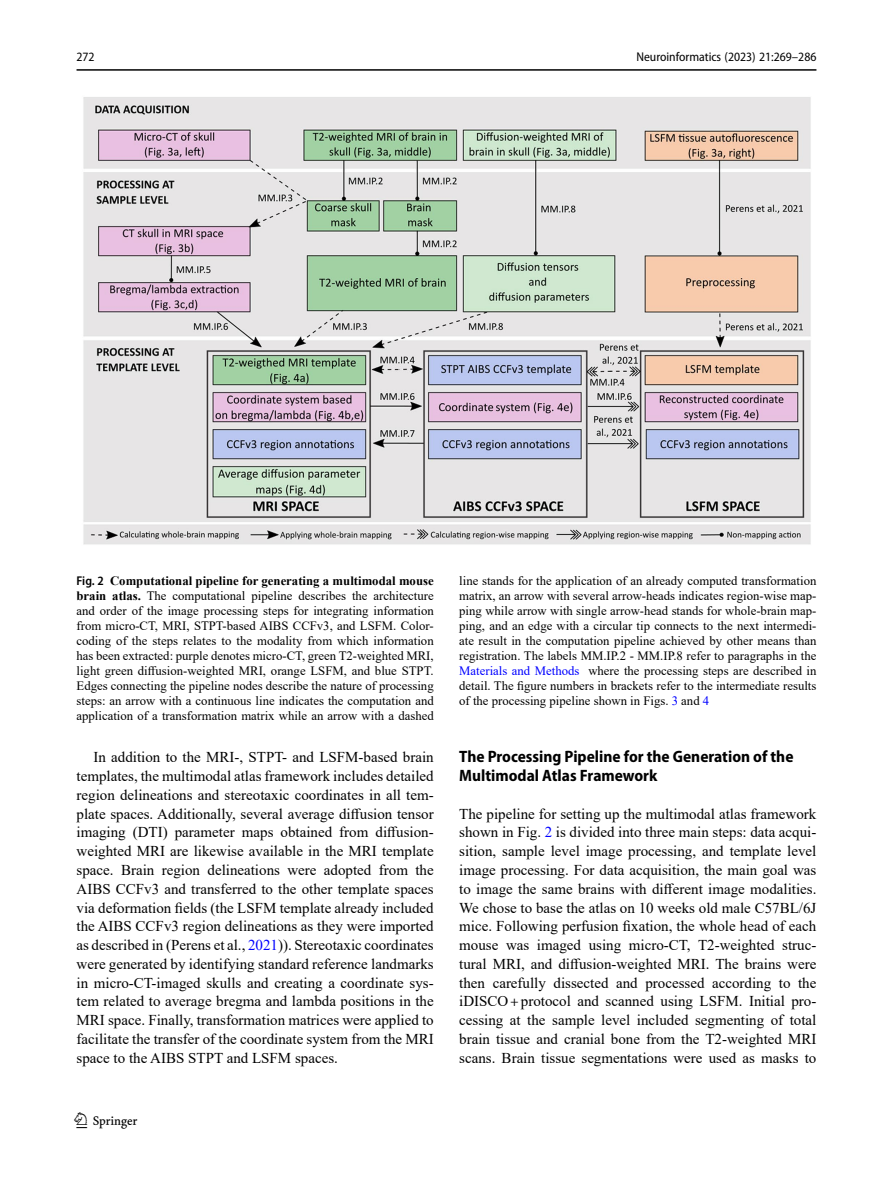
<style>
.page{position:relative;width:893px;height:1187px;background:#fff}
.page>*{position:absolute;margin:0;border:0;box-sizing:border-box;transform-origin:0 0}
.t1{font:22.5px "Springnew";color:#000}
.Head_2{font:700 semi-condensed 16.5px/18.8px "Myriad Pro";color:#000}
.Body_Text_Indent{font:15px/18.8px "Times New Roman";color:#000;text-align:justify}
.Body_Text{font:15px/18.8px "Times New Roman";color:#000;text-align:justify}
.Figure_Caption{font:12.75px/15px "Times New Roman";color:#000;text-align:justify}
.t2{font:semi-condensed 12.75px "Myriad Pro";color:#000}
.s1{font-family:"Myriad Pro";font-weight:600;font-stretch:semi-condensed}
.s2{font-weight:700}
.s3{color:#00f}
.s4{font-family:"Minion Pro"}
</style>
<div class="page">
<hr style="left:77px;top:69px;width:739px;height:2px;background:#000">
<img style="left:83px;top:97px;width:728px;height:448px">
<p class="t2" style="left:77px;top:49px;width:20px">272</p>
<p class="t2" style="left:636px;top:49px;width:182px">Neuroinformatics (2023) 21:269–286</p>
<p class="Figure_Caption" style="left:77px;top:572px;width:359px"><span class="s1">Fig. 2</span> <span class="s2">Computational pipeline for generating a multimodal mouse brain atlas.</span> The computational pipeline describes the architecture and order of the image processing steps for integrating information from micro-CT, MRI, STPT-based AIBS CCFv3, and LSFM. Color&shy;coding of the steps relates to the modality from which information has been extracted: purple denotes micro-CT, green T2-weighted MRI, light green diffusion-weighted MRI, orange LSFM, and blue STPT.<br>Edges connecting the pipeline nodes describe the nature of processing steps: an arrow with a continuous line indicates the computation and application of a transformation matrix while an arrow with a dashed</p>
<p class="Figure_Caption" style="left:459px;top:572px;width:359px">line stands for the application of an already computed transformation matrix, an arrow with several arrow-heads indicates region-wise map&shy;ping while arrow with single arrow-head stands for whole-brain map&shy;ping, and an edge with a circular tip connects to the next intermedi&shy;ate result in the computation pipeline achieved by other means than registration. The labels MM.IP.2 - MM.IP.8 refer to paragraphs in the <span class="s3">Materials and Methods</span> where the processing steps are described in detail. The figure numbers in brackets refer to the intermediate results of the processing pipeline shown in Figs. <span class="s3">3</span> and <span class="s3">4</span></p>
<p class="Body_Text_Indent" style="left:77px;top:747px;width:359px;text-indent:17px">In addition to the MRI-, STPT- and LSFM-based brain templates, the multimodal atlas framework includes detailed region delineations and stereotaxic coordinates in all tem&shy;plate spaces. Additionally, several average diffusion tensor imaging (DTI) parameter maps obtained from diffusion&shy;weighted MRI are likewise available in the MRI template space. Brain region delineations were adopted from the AIBS CCFv3 and transferred to the other template spaces via deformation fields (the LSFM template already included the AIBS CCFv3 region delineations as they were imported as described in (Perens et al., <span class="s3">2021</span>)). Stereotaxic coordinates were generated by identifying standard reference landmarks in micro-CT-imaged skulls and creating a coordinate sys&shy;tem related to average bregma and lambda positions in the MRI space. Finally, transformation matrices were applied to facilitate the transfer of the coordinate system from the MRI space to the AIBS STPT and LSFM spaces.</p>
<h1 class="t1" style="left:77px;top:1107px;width:63px">1 3</h1>
<p class="Head_2" style="left:459px;top:747px;width:336px">The Processing Pipeline for the Generation of the<br>Multimodal Atlas Framework</p>
<p class="Body_Text" style="left:459px;top:803px;width:359px">The pipeline for setting up the multimodal atlas framework shown in Fig. <span class="s3">2</span> is divided into three main steps: data acqui&shy;sition, sample level image processing, and template level image processing. For data acquisition, the main goal was to image the same brains with different image modalities.<br>We chose to base the atlas on 10 weeks old male C57BL/6J mice. Following perfusion fixation, the whole head of each mouse was imaged using micro-CT, T2-weighted struc&shy;tural MRI, and diffusion-weighted MRI. The brains were then carefully dissected and processed according to the iDISCO<span class="s4">+</span>protocol and scanned using LSFM. Initial pro&shy;cessing at the sample level included segmenting of total brain tissue and cranial bone from the T2-weighted MRI scans. Brain tissue segmentations were used as masks to</p>
</div>
